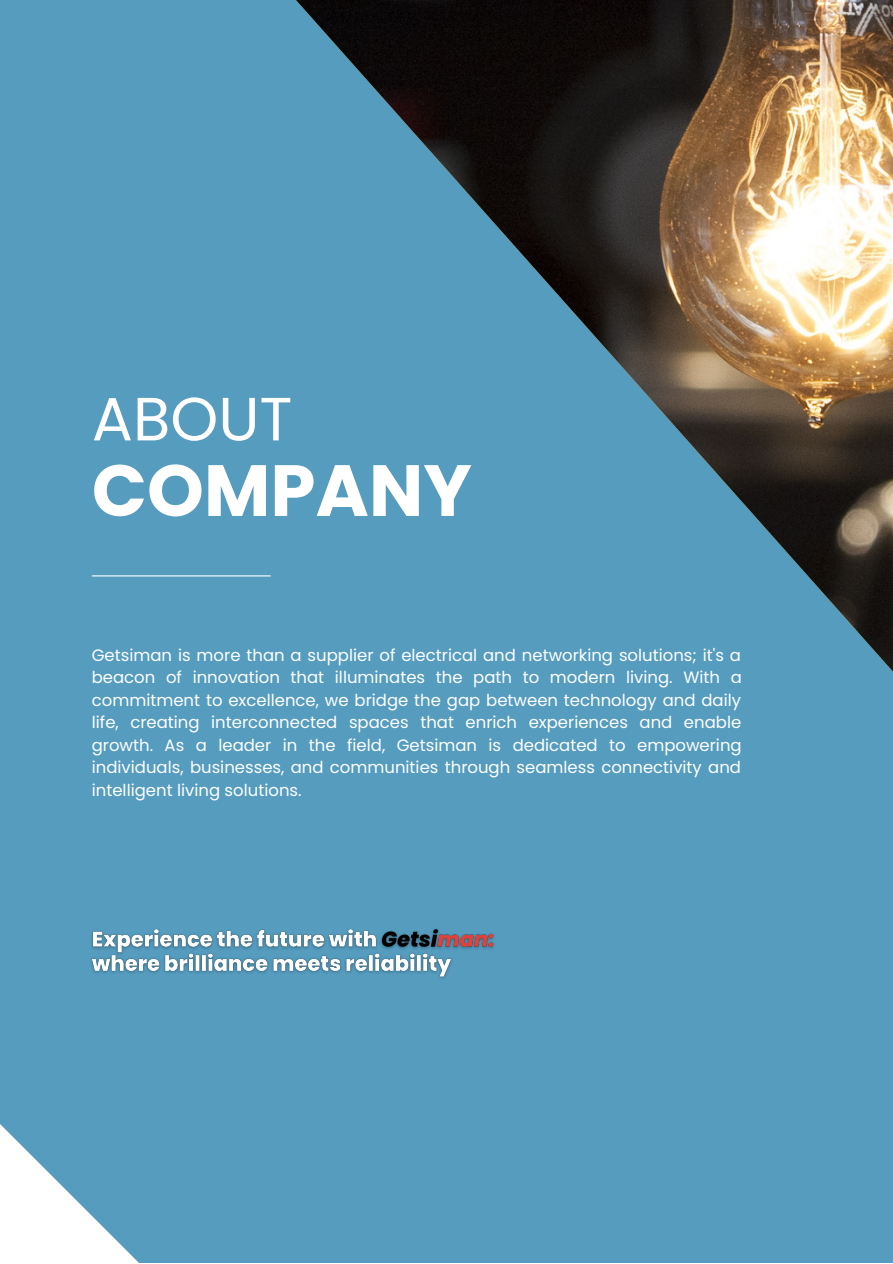
<style>
.page{position:relative;width:893px;height:1264px;background:#fff}
.page>*{position:absolute;margin:0;border:0;box-sizing:border-box;transform-origin:0 0}
.t1{font:700 72.3px "Poppins";color:#fff}
.t2{font:60.9px "Poppins";color:#fff}
.t3{font:16.5px/22.5px "Poppins";color:#fff;text-align:justify}
</style>
<div class="page">
<div style="left:0;top:0;width:892px;height:1262px;background:#559cbf"></div>
<img style="left:215px;top:0;width:677px;height:671px">
<hr style="left:92px;top:575px;width:179px;height:1px;background:#fff">
<svg style="left:0;top:1124px;width:138px;height:138px"></svg>
<img style="left:91px;top:929px;width:403px;height:50px">
<p class="t2" style="left:92px;top:376px;width:202px">ABOUT</p>
<p class="t1" style="left:92px;top:440px;width:381px">COMPANY</p>
<p class="t3" style="left:92px;top:643px;width:651px">Getsiman is more than a supplier of electrical and networking solutions; it's a beacon of innovation that illuminates the path to modern living. With a commitment to excellence, we bridge the gap between technology and daily life, creating interconnected spaces that enrich experiences and enable growth. As a leader in the field, Getsiman is dedicated to empowering individuals, businesses, and communities through seamless connectivity and intelligent living solutions.</p>
</div>
